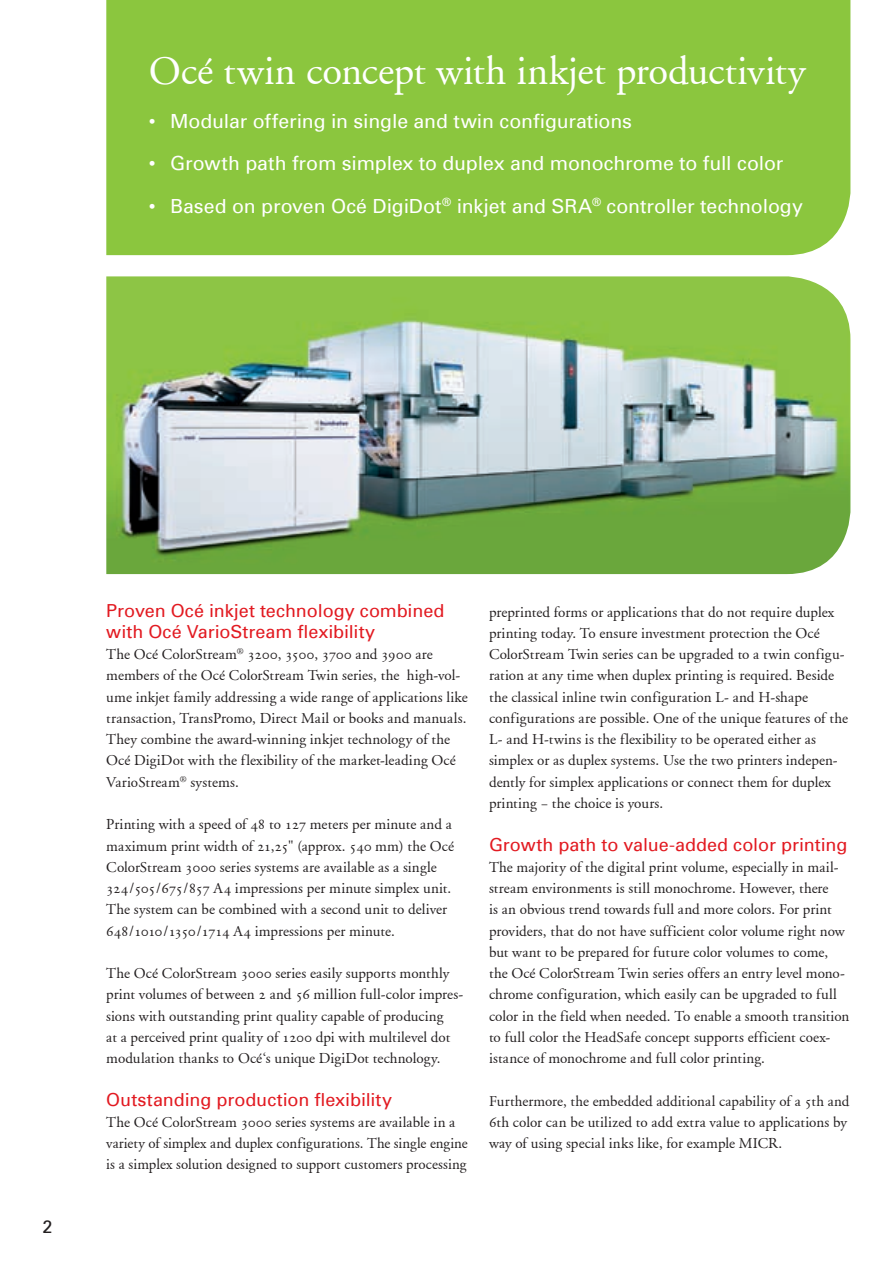
<style>
.page{position:relative;width:893px;height:1263px;background:#fff}
.page>*{position:absolute;margin:0;border:0;box-sizing:border-box;transform-origin:0 0}
._01_Product_name{font:40.5px "Oce Garamond";letter-spacing:-.005em;color:#fff}
._05_Introduction_tex{font:19.5px "Univers 55";letter-spacing:-.005em;color:#fff}
._06_Body_text_header{font:18px "Univers 55";letter-spacing:-.005em;color:#e21a21}
._07_Bodytext{font:18px/21.3px "Univers 55";letter-spacing:-.005em;color:#e21a21}
._06_Body_text_header-2{font:18px "Univers 55";color:#231f20}
._07_Bodytext-2{font:15px/21.3px "Oce Garamond";letter-spacing:.005em;color:#231f20}
</style>
<div class="page">
<div style="left:106px;top:0;width:744px;height:255px;background:#8bc63e"></div>
<img style="left:106px;top:276px;width:744px;height:298px">
<p class="_01_Product_name" style="left:149px;top:47px;width:658px">Océ twin concept with inkjet productivity</p>
<p class="_05_Introduction_tex" style="left:149px;top:109px;width:485px">• Modular offering in single and twin configurations</p>
<p class="_05_Introduction_tex" style="left:149px;top:151px;width:636px">• Growth path from simplex to duplex and monochrome to full color</p>
<p class="_05_Introduction_tex" style="left:149px;top:194px;width:655px">• Based on proven Océ DigiDot<sup>®</sup> inkjet and SRA<sup>®</sup> controller technology</p>
<p class="_06_Body_text_header-2" style="left:43px;top:1215px;width:12px">2</p>
<p class="_07_Bodytext" style="left:106px;top:599px;width:340px">Proven Océ inkjet technology combined with Océ VarioStream flexibility</p>
<p class="_07_Bodytext-2" style="left:106px;top:644px;width:363px">The Océ ColorStream<sup>®</sup> 3200, 3500, 3700 and 3900 are members of the Océ ColorStream Twin series, the high-vol&shy;ume inkjet family addressing a wide range of applications like transaction, TransPromo, Direct Mail or books and manuals.<br>They com-bine the award-winning inkjet technology of the Océ DigiDot with the flexi-bility of the market-leading Océ VarioStream<sup>®</sup> systems.</p>
<p class="_07_Bodytext-2" style="left:106px;top:814px;width:349px">Printing with a speed of 48 to 127 meters per minute and a maximum print width of 21,25" (approx. 540 mm) the Océ ColorStream 3000 series systems are available as a single 324/505/675/857 A4 impressions per minute simplex unit.<br>The system can be combined with a second unit to deliver 648/1010/1350/1714 A4 impressions per minute.</p>
<p class="_07_Bodytext-2" style="left:106px;top:962px;width:358px">The Océ ColorStream 3000 series easily supports monthly print volumes of between 2 and 56 million full-color impres&shy;sions with outstanding print quality capable of producing<br>at a perceived print quality of 1200 dpi with multilevel dot modulation thanks to Océ‘s unique DigiDot technology.</p>
<p class="_06_Body_text_header" style="left:106px;top:1088px;width:287px">Outstanding production flexibility</p>
<p class="_07_Bodytext-2" style="left:106px;top:1111px;width:363px">The Océ ColorStream 3000 series systems are available in a variety of simplex and duplex configurations. The single engine is a sim-plex solution designed to support customers processing</p>
<p class="_07_Bodytext-2" style="left:489px;top:601px;width:360px">preprinted forms or applications that do not require duplex print-ing today. To ensure investment protection the Océ ColorStream Twin series can be upgraded to a twin configu&shy;ration at any time when duplex printing is required. Beside the classical inline twin configuration L- and H-shape con-fi-gurations are possible. One of the unique features of the L- and H-twins is the flexibility to be operated either as simplex or as duplex systems. Use the two printers indepen&shy;dently for simplex applications or connect them for duplex printing – the choice is yours.</p>
<p class="_06_Body_text_header" style="left:489px;top:833px;width:360px">Growth path to value-added color printing</p>
<p class="_07_Bodytext-2" style="left:489px;top:856px;width:362px">The majority of the digital print volume, especially in mail&shy;stream environments is still monochrome. However, there<br>is an obvious trend towards full and more colors. For print providers, that do not have sufficient color volume right now but want to be prepared for future color volumes to come, the Océ ColorStream Twin series offers an entry level mono&shy;chrome configuration, which easily can be upgraded to full color in the field when needed. To enable a smooth transition to full color the HeadSafe concept supports efficient coex&shy;istance of monochrome and full color printing.</p>
<p class="_07_Bodytext-2" style="left:489px;top:1090px;width:362px">Furthermore, the embedded additional capability of a 5th and<br>6th color can be utilized to add extra value to applications by way of using special inks like, for example MICR.</p>
</div>
